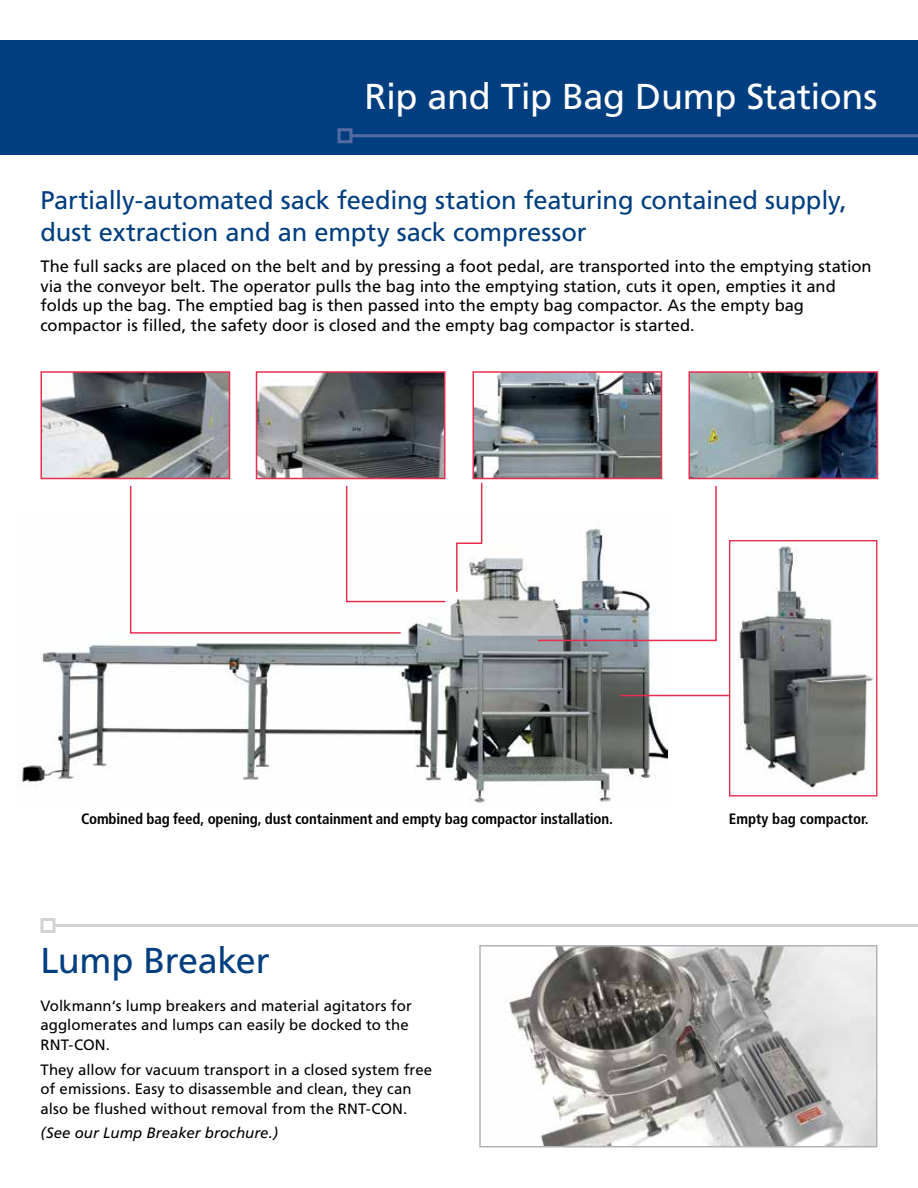
<style>
.page{position:relative;width:918px;height:1188px;background:#fff}
.page>*{position:absolute;margin:0;border:0;box-sizing:border-box;transform-origin:0 0}
.t1{font:36px "Frutiger";letter-spacing:-.01em;color:#fff}
.t2{font:36px "Frutiger";letter-spacing:-.015em;color:#003e80}
.t3{font:25.5px/32.4px "Frutiger";letter-spacing:-.005em;color:#003e80}
.t4{font:16.5px/19.8px "Frutiger";color:#000}
.t5{font:15px/19.5px "Frutiger";letter-spacing:.005em;color:#000}
.t6{font:700 condensed 15px "Frutiger";letter-spacing:-.01em;color:#000}
.t7{font:italic 15px "Frutiger";letter-spacing:.005em;color:#000}
</style>
<div class="page">
<hr style="left:54px;top:924px;width:864px;height:3px;background:#d1d3d4">
<div style="left:40px;top:918px;width:16px;height:15px;border:3px solid #d1d3d4"></div>
<div style="left:0;top:40px;width:918px;height:115px;background:#003e80"></div>
<hr style="left:351px;top:134px;width:567px;height:3px;background:#546ba1">
<div style="left:338px;top:128px;width:14px;height:15px;border:3px solid #546ba1"></div>
<img style="left:509px;top:948px;width:366px;height:197px">
<div style="left:479px;top:945px;width:399px;height:203px;border:2px solid #b1b4b6"></div>
<img style="left:20px;top:557px;width:647px;height:246px">
<img style="left:738px;top:542px;width:137px;height:247px">
<div style="left:729px;top:540px;width:148px;height:257px;border:1px solid #e82e4e"></div>
<img style="left:259px;top:374px;width:184px;height:102px">
<div style="left:256px;top:371px;width:190px;height:108px;border:2px solid #e82e4e"></div>
<img style="left:43px;top:374px;width:184px;height:102px">
<div style="left:40px;top:371px;width:190px;height:108px;border:2px solid #e82e4e"></div>
<img style="left:475px;top:374px;width:184px;height:102px">
<div style="left:472px;top:371px;width:190px;height:108px;border:2px solid #e82e4e"></div>
<img style="left:691px;top:374px;width:184px;height:102px">
<div style="left:688px;top:371px;width:190px;height:108px;border:2px solid #e82e4e"></div>
<svg style="left:129px;top:486px;width:318px;height:148px"></svg>
<svg style="left:455px;top:482px;width:28px;height:111px"></svg>
<svg style="left:536px;top:486px;width:181px;height:156px"></svg>
<hr style="left:620px;top:695px;width:109px;height:1px;background:#e82e4e">
<h1 class="t1" style="left:365px;top:75px;width:514px">Rip and Tip Bag Dump Stations</h1>
<h2 class="t3" style="left:40px;top:184px;width:808px">Partially-automated sack feeding station featuring contained supply, dust extraction and an empty sack compressor</h2>
<p class="t4" style="left:40px;top:256px;width:833px">The full sacks are placed on the belt and by pressing a foot pedal, are transported into the emptying station via the conveyor belt. The operator pulls the bag into the emptying station, cuts it open, empties it and folds up the bag. The emptied bag is then passed into the empty bag compactor. As the empty bag compactor is filled, the safety door is closed and the empty bag compactor is started.</p>
<p class="t6" style="left:81px;top:810px;width:533px">Combined bag feed, opening, dust containment and empty bag compactor installation.</p>
<p class="t6" style="left:729px;top:810px;width:141px">Empty bag compactor.</p>
<h1 class="t2" style="left:40px;top:939px;width:231px">Lump Breaker</h1>
<p class="t5" style="left:40px;top:996px;width:373px">Volkmann‘s lump breakers and material agitators for agglomerates and lumps can easily be docked to the<br>RNT-CON.</p>
<p class="t5" style="left:40px;top:1059px;width:393px">They allow for vacuum transport in a closed system free of emissions. Easy to disassemble and clean, they can also be flushed without removal from the RNT-CON.</p>
<p class="t7" style="left:40px;top:1125px;width:239px">(See our Lump Breaker brochure.)</p>
</div>
